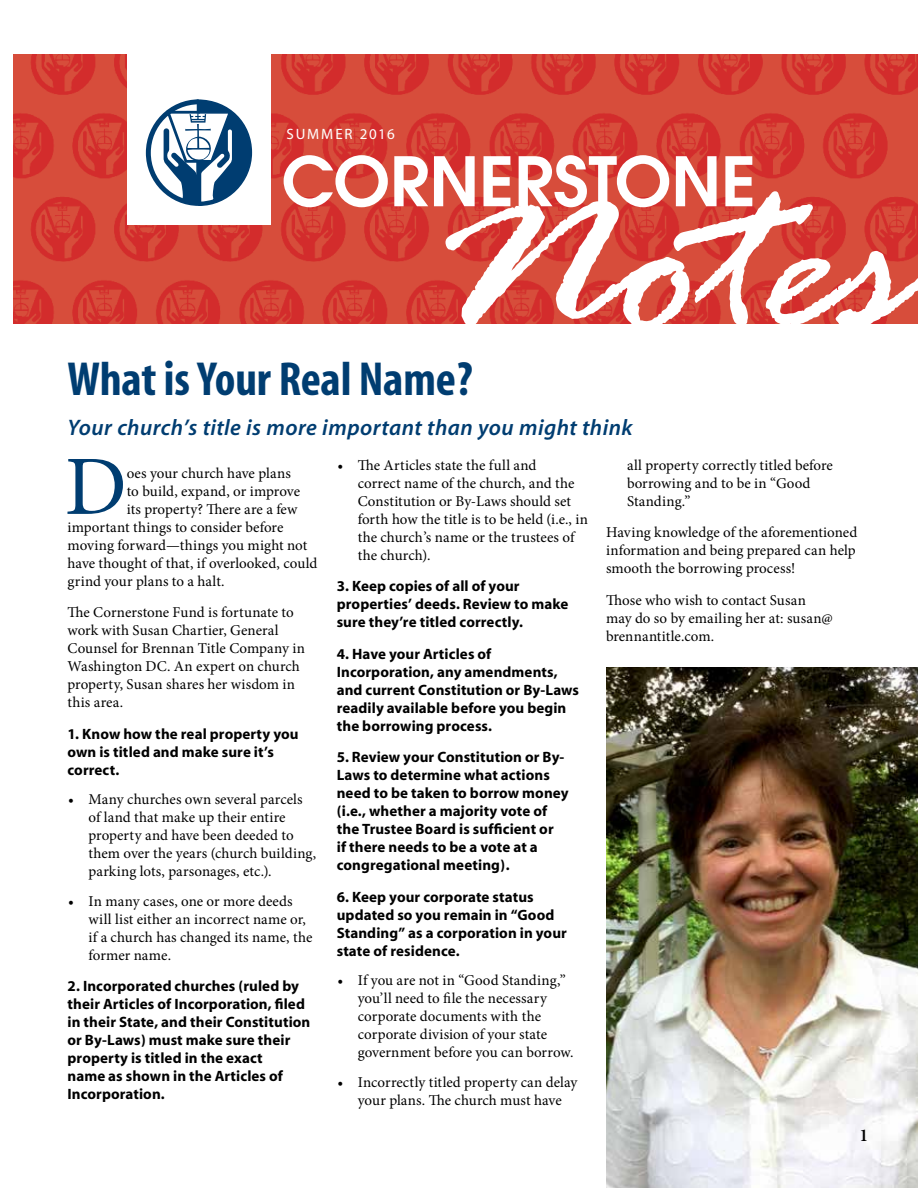
<style>
.page{position:relative;width:918px;height:1188px;background:#fff}
.page>*{position:absolute;margin:0;border:0;box-sizing:border-box;transform-origin:0 0}
.t1{font:84.45px "Minion Pro";color:#003d71}
.t2{font:48px "Myriad MM 700 300";letter-spacing:-.005em;color:#003d71}
.t3{font:22.5px "Myriad MM It 565 600";letter-spacing:.02em;color:#003d71}
.t4{font:600 18px "Minion Pro";color:#000}
.t5{font:15px/18px "Minion Pro";letter-spacing:.005em;color:#000}
.t6{font:700 15px/18px "Myriad";letter-spacing:.005em;color:#000}
.t7{font:15px "Myriad";letter-spacing:.12em;color:#fff}
</style>
<div class="page">
<img style="left:14px;top:55px;width:904px;height:269px">
<div style="left:127px;top:0;width:143px;height:225px;background:#fff"></div>
<svg style="left:284px;top:155px;width:104px;height:52px"></svg>
<svg style="left:394px;top:156px;width:34px;height:50px"></svg>
<svg style="left:434px;top:156px;width:41px;height:50px"></svg>
<svg style="left:484px;top:156px;width:26px;height:35px"></svg>
<svg style="left:519px;top:155px;width:150px;height:36px"></svg>
<svg style="left:676px;top:156px;width:41px;height:35px"></svg>
<svg style="left:725px;top:156px;width:27px;height:35px"></svg>
<svg style="left:145px;top:99px;width:108px;height:107px"></svg>
<svg style="left:445px;top:191px;width:473px;height:133px"></svg>
<img style="left:606px;top:667px;width:312px;height:521px">
<p class="t7" style="left:287px;top:127px;width:110px">SUMMER 2016</p>
<h2 class="t2" style="left:68px;top:355px;width:407px">What is Your Real Name?</h2>
<h3 class="t3" style="left:68px;top:417px;width:567px">Your church’s title is more important than you might think</h3>
<h1 class="t1" style="left:65px;top:430px;width:64px">D</h1>
<p class="t5" style="left:127px;top:464px;width:166px">oes your church have plans</p>
<p class="t5" style="left:127px;top:482px;width:175px">to build, expand, or improve</p>
<p class="t5" style="left:127px;top:500px;width:172px">its property? There are a few</p>
<p class="t5" style="left:68px;top:518px;width:217px">important things to consider before</p>
<p class="t5" style="left:68px;top:536px;width:241px">moving forward—things you might not</p>
<p class="t5" style="left:68px;top:554px;width:251px">have thought of that, if overlooked, could</p>
<p class="t5" style="left:68px;top:572px;width:159px">grind your plans to a halt.</p>
<p class="t5" style="left:68px;top:604px;width:239px">The Cornerstone Fund is fortunate to work with Susan Chartier, General<br>Counsel for Brennan Title Company in<br>Washington DC. An expert on church property, Susan shares her wisdom in this area.</p>
<p class="t6" style="left:68px;top:725px;width:233px">1. Know how the real property you own is titled and make sure it’s correct.</p>
<p class="t5" style="left:89px;top:791px;width:229px;text-indent:-20px">• Many churches own several parcels of land that make up their entire property and have been deeded to them over the years (church building, parking lots, parsonages, etc.).</p>
<p class="t5" style="left:89px;top:892px;width:225px;text-indent:-20px">• In many cases, one or more deeds will list either an incorrect name or, if a church has changed its name, the former name.</p>
<p class="t6" style="left:68px;top:978px;width:244px">2. Incorporated churches (ruled by their Articles of Incorporation, filed in their State, and their Constitution or By-Laws) must make sure their property is titled in the exact<br>name as shown in the Articles of<br>Incorporation.</p>
<p class="t5" style="left:358px;top:456px;width:232px;text-indent:-20px">• The Articles state the full and<br>correct name of the church, and the<br>Constitution or By-Laws should set forth how the title is to be held (i.e., in the church’s name or the trustees of the church).</p>
<p class="t6" style="left:337px;top:578px;width:233px">3. Keep copies of all of your properties’ deeds. Review to make sure they’re titled correctly.</p>
<p class="t6" style="left:337px;top:645px;width:244px">4. Have your Articles of<br>Incorporation, any amendments, and current Constitution or By-Laws readily available before you begin the borrowing process.</p>
<p class="t6" style="left:337px;top:749px;width:233px">5. Review your Constitution or By-<br>Laws to determine what actions need to be taken to borrow money (i.e., whether a majority vote of the Trustee Board is sufficient or<br>if there needs to be a vote at a congregational meeting).</p>
<p class="t6" style="left:337px;top:888px;width:232px">6. Keep your corporate status updated so you remain in “Good<br>Standing” as a corporation in your state of residence.</p>
<p class="t5" style="left:358px;top:972px;width:217px;text-indent:-20px">• If you are not in “Good Standing,” you’ll need to file the necessary corporate documents with the corporate division of your state government before you can borrow.</p>
<p class="t5" style="left:338px;top:1073px;width:241px;text-align:center">• Incorrectly titled property can delay your plans. The church must have</p>
<p class="t5" style="left:627px;top:456px;width:207px">all property correctly titled before borrowing and to be in “Good<br>Standing.”</p>
<p class="t5" style="left:606px;top:524px;width:253px;text-align:justify">Having knowledge of the aforementioned information and being prepared can help smooth the borrowing process!</p>
<p class="t5" style="left:606px;top:591px;width:228px">Those who wish to contact Susan may do so by emailing her at: susan@ brennantitle.com.</p>
<p class="t4" style="left:860px;top:1122px;width:10px">1</p>
</div>
